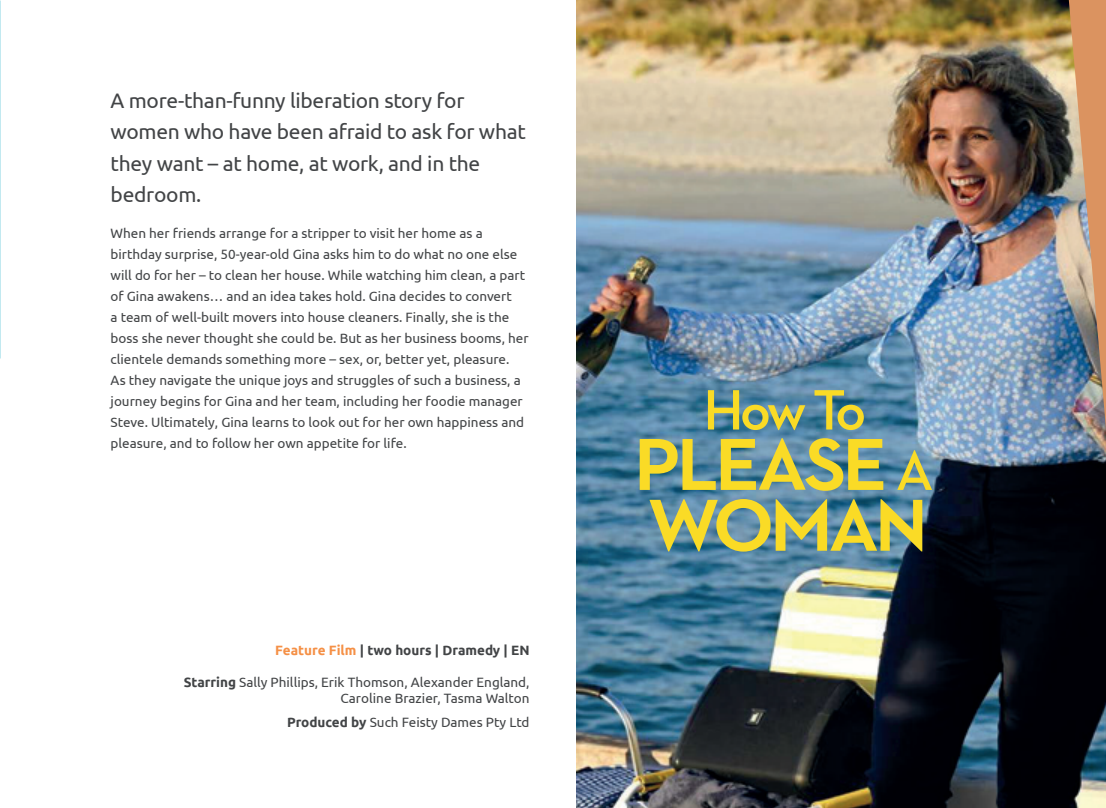
<style>
.page{position:relative;width:1106px;height:808px;background:#fff}
.page>*{position:absolute;margin:0;border:0;box-sizing:border-box;transform-origin:0 0}
.t1{font:21px/31.5px "Ubuntu";letter-spacing:-.015em;color:#424446}
.t2{font:13.5px/21px "Ubuntu";color:#424446;text-align:right}
.t3{font:700 13.5px "Ubuntu";color:#424446}
.s1{color:#f59046}
.s2{font-weight:700}
</style>
<div class="page">
<img style="left:0;top:0;width:1px;height:358px">
<img style="left:576px;top:0;width:530px;height:808px">
<svg style="left:708px;top:390px;width:97px;height:40px;background:#889f76"></svg>
<svg style="left:814px;top:390px;width:49px;height:40px;background:#879e70"></svg>
<svg style="left:897px;top:450px;width:35px;height:40px"></svg>
<svg style="left:639px;top:438px;width:244px;height:53px;background:#a2ae6b"></svg>
<svg style="left:649px;top:499px;width:273px;height:53px;background:#9aa96c"></svg>
<img style="left:1068px;top:0;width:38px;height:429px">
<h1 class="t1" style="left:111px;top:84px;width:417px">A more-than-funny liberation story for women who have been afraid to ask for what they want – at home, at work, and in the bedroom.</h1>
<p class="t2" style="left:111px;top:222px;width:419px;text-align:left">When her friends arrange for a stripper to visit her home as a birthday surprise, 50-year-old Gina asks him to do what no one else will do for her – to clean her house. While watching him clean, a part of Gina awakens… and an idea takes hold. Gina decides to convert<br>a team of well-built movers into house cleaners. Finally, she is the boss she never thought she could be. But as her business booms, her clientele demands something more – sex, or, better yet, pleasure.<br>As they navigate the unique joys and struggles of such a business, a journey begins for Gina and her team, including her foodie manager Steve. Ultimately, Gina learns to look out for her own happiness and pleasure, and to follow her own appetite for life.</p>
<p class="t3" style="left:275px;top:642px;width:256px"><span class="s1">Feature Film</span> | two hours | Dramedy | EN</p>
<p class="t2" style="left:184px;top:674px;width:347px;line-height:16.2px"><span class="s2">Starring</span> Sally Phillips, Erik Thomson, Alexander England,<br>Caroline Brazier, Tasma Walton</p>
<p class="t2" style="left:287px;top:711px;width:244px"><span class="s2">Produced by</span> Such Feisty Dames Pty Ltd</p>
</div>
